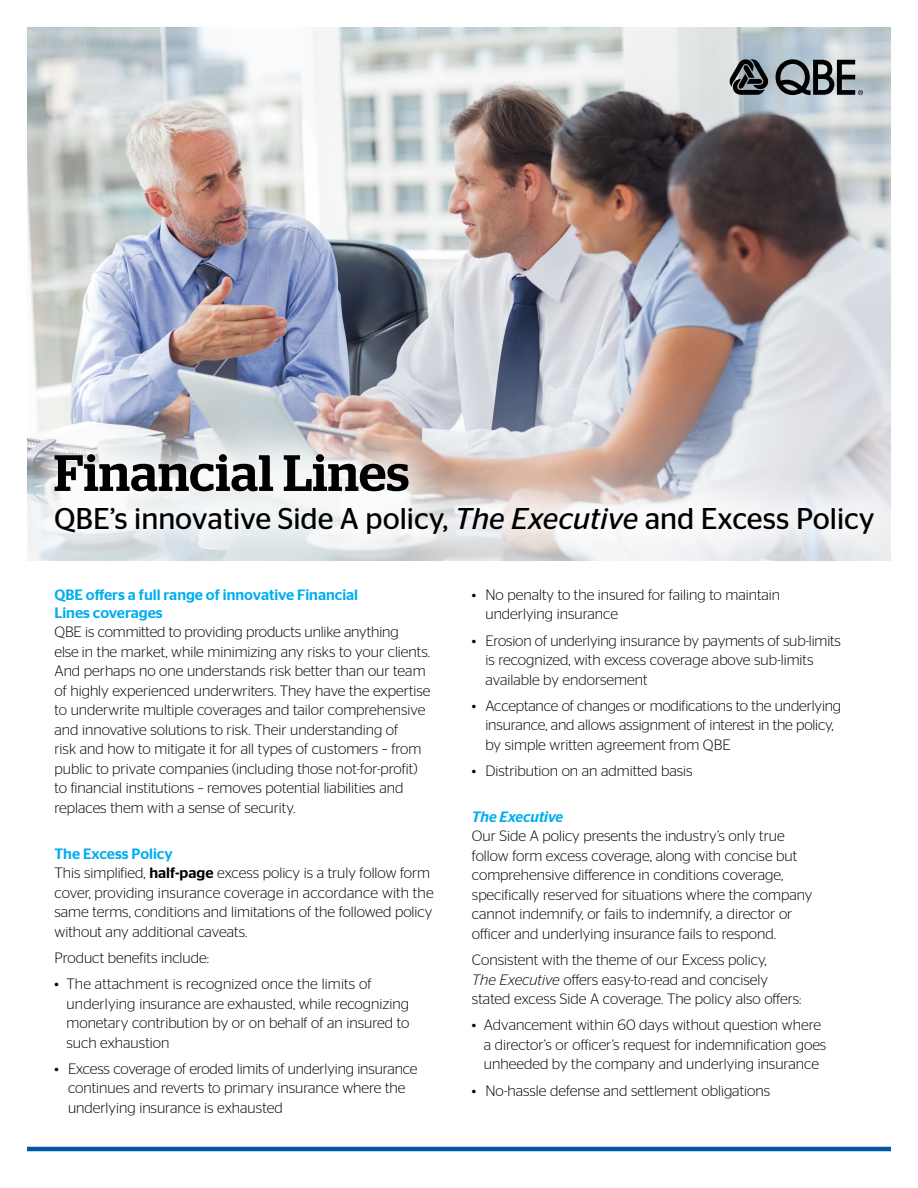
<style>
.page{position:relative;width:918px;height:1188px;background:#fff}
.page>*{position:absolute;margin:0;border:0;box-sizing:border-box;transform-origin:0 0}
.t1{font:500 51px "Stag";letter-spacing:.01em;color:#000}
.t2{font:30px "Stag Sans";color:#000}
.t3{font:300 15px/19.5px "Stag Sans";color:#000}
.t4{font:500 15px/18px "Stag Sans";color:#00aeef}
.t5{font:italic 500 15px "Stag Sans";color:#00aeef}
.s1{font-style:italic}
.s2{font-weight:500;color:#00aeef}
.s3{font-weight:500}
</style>
<div class="page">
<hr style="left:27px;top:1147px;width:864px;height:4px;background:#0058a4">
<img style="left:27px;top:27px;width:864px;height:383px">
<svg style="left:730px;top:55px;width:133px;height:40px;background:#71787d"></svg>
<div style="left:11px;top:410px;width:905px;height:167px;background:#fff;opacity:.87"></div>
<h1 class="t1" style="left:54px;top:443px;width:357px">Financial Lines</h1>
<h2 class="t2" style="left:54px;top:502px;width:822px">QBE’s innovative Side A policy, <span class="s1">The Executive</span> and Excess Policy</h2>
<p class="t4" style="left:55px;top:585px;width:305px">QBE offers a full range of innovative Financial<br>Lines coverages</p>
<p class="t3" style="left:55px;top:622px;width:378px">QBE is committed to providing products unlike anything<br>else in the market, while minimizing any risks to your clients.<br>And perhaps no one understands risk better than our team of highly experienced underwriters. They have the expertise to underwrite multiple coverages and tailor comprehensive and innovative solutions to risk. Their understanding of<br>risk and how to mitigate it for all types of customers – from public to private companies (including those not-for-profit) to financial institutions – removes potential liabilities and replaces them with a sense of security.</p>
<p class="t3" style="left:55px;top:843px;width:381px"><span class="s2">The Excess Policy<br></span>This simplified, <span class="s3">half-page</span> excess policy is a truly follow form cover, providing insurance coverage in accordance with the same terms, conditions and limitations of the followed policy without any additional caveats.</p>
<p class="t3" style="left:55px;top:948px;width:156px">Product benefits include:</p>
<p class="t3" style="left:67px;top:974px;width:344px;text-indent:-12px">• The attachment is recognized once the limits of underlying insurance are exhausted, while recognizing monetary contribution by or on behalf of an insured to such exhaustion</p>
<p class="t3" style="left:68px;top:1059px;width:351px;text-indent:-14px">• Excess coverage of eroded limits of underlying insurance continues and reverts to primary insurance where the underlying insurance is exhausted</p>
<p class="t3" style="left:485px;top:585px;width:296px;text-indent:-14px">• No penalty to the insured for failing to maintain underlying insurance</p>
<p class="t3" style="left:485px;top:630px;width:357px;text-indent:-14px">• Erosion of underlying insurance by payments of sub-limits is recognized, with excess coverage above sub-limits available by endorsement</p>
<p class="t3" style="left:485px;top:696px;width:357px;text-indent:-13px">• Acceptance of changes or modifications to the underlying insurance, and allows assignment of interest in the policy, by simple written agreement from QBE</p>
<p class="t3" style="left:472px;top:761px;width:222px">• Distribution on an admitted basis</p>
<p class="t5" style="left:472px;top:808px;width:93px">The Executive</p>
<p class="t3" style="left:472px;top:826px;width:342px">Our Side A policy presents the industry’s only true follow form excess coverage, along with concise but comprehensive difference in conditions coverage, specifically reserved for situations where the company cannot indemnify, or fails to indemnify, a director or officer and underlying insurance fails to respond.</p>
<p class="t3" style="left:472px;top:950px;width:331px">Consistent with the theme of our Excess policy,<br><span class="s1">The Executive</span> offers easy-to-read and concisely stated excess Side A coverage. The policy also offers:</p>
<p class="t3" style="left:484px;top:1015px;width:344px;text-indent:-12px">• Advancement within 60 days without question where a director’s or officer’s request for indemnification goes unheeded by the company and underlying insurance</p>
<p class="t3" style="left:472px;top:1080px;width:300px">• No-hassle defense and settlement obligations</p>
</div>
